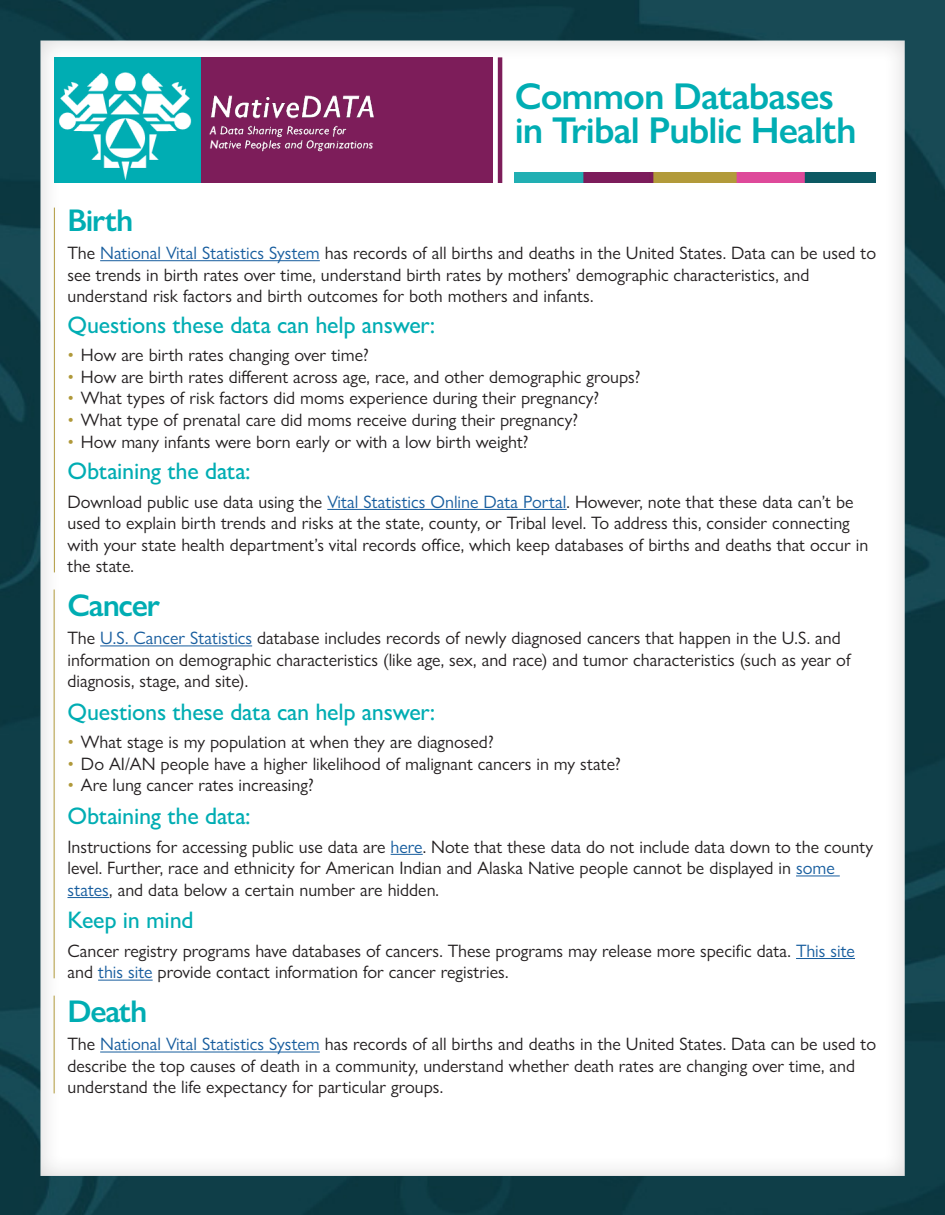
<style>
.page{position:relative;width:945px;height:1215px;background:#fff}
.page>*{position:absolute;margin:0;border:0;box-sizing:border-box;transform-origin:0 0}
.t1{font:600 37.5px "Gill Sans Nova";letter-spacing:-.025em;color:#00adb3}
.t2{font:600 31.5px "Gill Sans Nova";letter-spacing:-.04em;color:#00adb3}
.t3{font:500 24px "Gill Sans Nova";letter-spacing:-.01em;color:#00adb3}
.t4{font:18px/21.6px "Gill Sans Nova";color:#231f20}
.s1{color:#175d9e}
.s2{color:#b0993a}
</style>
<div class="page">
<img style="left:0;top:0;width:945px;height:1215px">
<p class="t1" style="left:515px;top:73px;width:321px">Common Databases</p>
<p class="t1" style="left:515px;top:108px;width:343px">in Tribal Public Health</p>
<p class="t2" style="left:68px;top:200px;width:67px">Birth</p>
<p class="t4" style="left:68px;top:242px;width:810px">The <span class="s1">National Vital Statistics System</span> has records of all births and deaths in the United States. Data can be used to see trends in birth rates over time, understand birth rates by mothers’ demographic characteristics, and understand risk factors and birth outcomes for both mothers and infants.</p>
<p class="t3" style="left:68px;top:310px;width:369px">Questions these data can help answer:</p>
<p class="t4" style="left:68px;top:344px;width:303px"><span class="s2">•</span> How are birth rates changing over time?</p>
<p class="t4" style="left:68px;top:366px;width:575px"><span class="s2">•</span> How are birth rates different across age, race, and other demographic groups?</p>
<p class="t4" style="left:68px;top:387px;width:533px"><span class="s2">•</span> What types of risk factors did moms experience during their pregnancy?</p>
<p class="t4" style="left:68px;top:409px;width:512px"><span class="s2">•</span> What type of prenatal care did moms receive during their pregnancy?</p>
<p class="t4" style="left:68px;top:430px;width:463px"><span class="s2">•</span> How many infants were born early or with a low birth weight?</p>
<p class="t3" style="left:68px;top:456px;width:185px">Obtaining the data:</p>
<p class="t4" style="left:68px;top:491px;width:802px">Download public use data using the <span class="s1">Vital Statistics Online Data Portal</span>. However, note that these data can’t be used to explain birth trends and risks at the state, county, or Tribal level. To address this, consider connecting with your state health department’s vital records office, which keep databases of births and deaths that occur in the state.</p>
<p class="t2" style="left:68px;top:586px;width:94px">Cancer</p>
<p class="t4" style="left:68px;top:627px;width:785px">The <span class="s1">U.S. Cancer Statistics</span> database includes records of newly diagnosed cancers that happen in the U.S. and information on demographic characteristics (like age, sex, and race) and tumor characteristics (such as year of diagnosis, stage, and site).</p>
<p class="t3" style="left:68px;top:697px;width:369px">Questions these data can help answer:</p>
<p class="t4" style="left:68px;top:731px;width:428px"><span class="s2">•</span> What stage is my population at when they are diagnosed?</p>
<p class="t4" style="left:68px;top:753px;width:555px"><span class="s2">•</span> Do AI/AN people have a higher likelihood of malignant cancers in my state?</p>
<p class="t4" style="left:68px;top:774px;width:248px"><span class="s2">•</span> Are lung cancer rates increasing?</p>
<p class="t3" style="left:68px;top:801px;width:185px">Obtaining the data:</p>
<p class="t4" style="left:68px;top:835px;width:807px">Instructions for accessing public use data are <span class="s1">here</span>. Note that these data do not include data down to the county level. Further, race and ethnicity for American Indian and Alaska Native people cannot be displayed in <span class="s1">some states</span>, and data below a certain number are hidden.</p>
<p class="t3" style="left:68px;top:906px;width:128px">Keep in mind</p>
<p class="t4" style="left:68px;top:940px;width:789px">Cancer registry programs have databases of cancers. These programs may release more specific data. <span class="s1">This site </span>and <span class="s1">this site</span> provide contact information for cancer registries.</p>
<p class="t2" style="left:68px;top:992px;width:81px">Death</p>
<p class="t4" style="left:68px;top:1033px;width:810px">The <span class="s1">National Vital Statistics System</span> has records of all births and deaths in the United States. Data can be used to describe the top causes of death in a community, understand whether death rates are changing over time, and understand the life expectancy for particular groups.</p>
</div>
